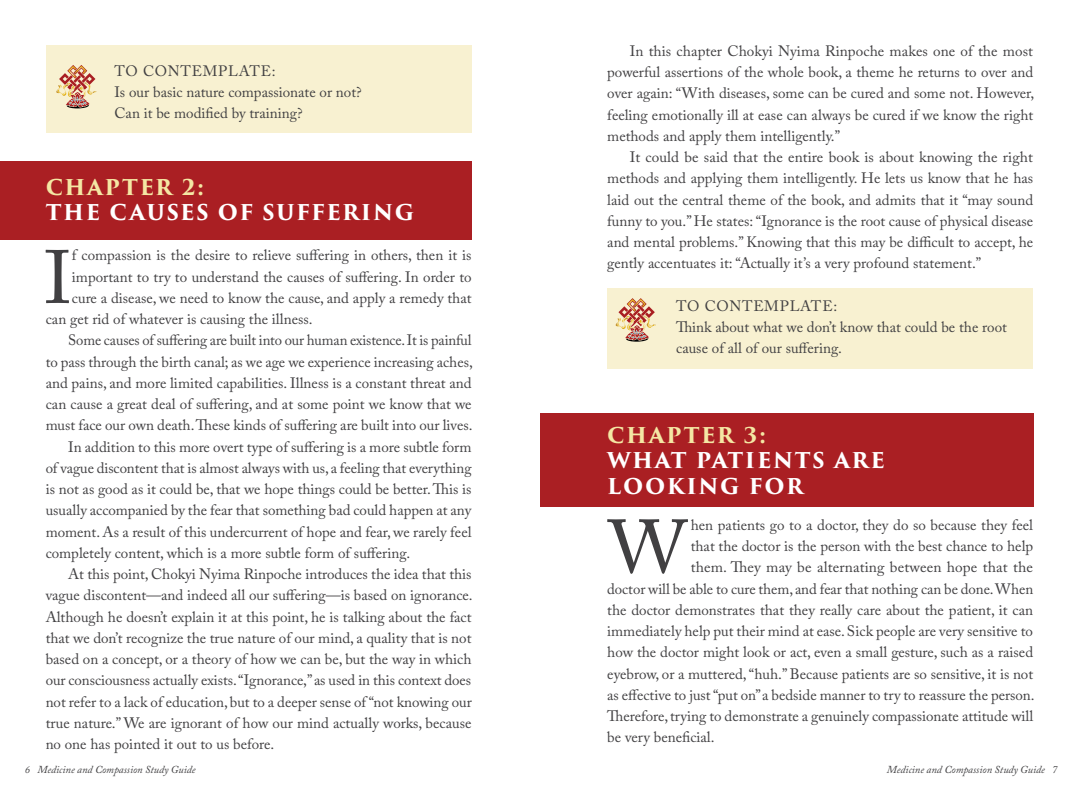
<style>
.page{position:relative;width:1080px;height:810px;background:#fff}
.page>*{position:absolute;margin:0;border:0;box-sizing:border-box;transform-origin:0 0}
.t1{font:74.75px "Adobe Caslon Pro";color:#414042}
.t2{font:700 21.25px/25.5px "Trajan Pro 3";letter-spacing:.075em;color:#fff}
.t3{font:700 21.25px "Trajan Pro 3";letter-spacing:.075em;color:#f4e7a4}
.t4{font:15px/21.2px "Adobe Caslon Pro";color:#414042;text-align:justify}
.t5{font:italic 10.62px "Adobe Caslon Pro";color:#414042}
</style>
<div class="page">
<div style="left:540px;top:413px;width:493px;height:94px;background:#aa1f23"></div>
<div style="left:607px;top:288px;width:426px;height:80px;background:#f8f1d1"></div>
<div style="left:46px;top:45px;width:426px;height:87px;background:#f8f1d1"></div>
<div style="left:0;top:161px;width:472px;height:79px;background:#aa1f23"></div>
<svg style="left:616px;top:298px;width:40px;height:44px"></svg>
<svg style="left:56px;top:65px;width:41px;height:43px"></svg>
<p class="t4" style="left:114px;top:60px;width:249px;text-align:left">TO CONTEMPLATE:<br>Is our basic nature compassionate or not?<br>Can it be modified by training?</p>
<h2 class="t3" style="left:46px;top:171px;width:160px">CHAPTER 2:</h2>
<h2 class="t2" style="left:46px;top:201px;width:370px">THE CAUSES OF SUFFERING</h2>
<h1 class="t1" style="left:44px;top:233px;width:29px">I</h1>
<p class="t4" style="left:72px;top:245px;width:401px">f compassion is the desire to relieve suffering in others, then it is</p>
<p class="t4" style="left:72px;top:266px;width:401px">important to try to understand the causes of suffering. In order to</p>
<p class="t4" style="left:72px;top:287px;width:401px">cure a disease, we need to know the cause, and apply a remedy that</p>
<p class="t4" style="left:46px;top:308px;width:268px">can get rid of whatever is causing the illness.</p>
<p class="t4" style="left:68px;top:330px;width:405px">Some causes of suffering are built into our human existence. It is painful</p>
<p class="t4" style="left:46px;top:351px;width:429px">to pass through the birth canal; as we age we experience increasing aches,</p>
<p class="t4" style="left:46px;top:372px;width:427px">and pains, and more limited capabilities. Illness is a constant threat and</p>
<p class="t4" style="left:46px;top:393px;width:427px">can cause a great deal of suffering, and at some point we know that we</p>
<p class="t4" style="left:46px;top:415px;width:428px">must face our own death. These kinds of suffering are built into our lives.</p>
<p class="t4" style="left:68px;top:436px;width:405px">In addition to this more overt type of suffering is a more subtle form</p>
<p class="t4" style="left:46px;top:457px;width:427px">of vague discontent that is almost always with us, a feeling that everything</p>
<p class="t4" style="left:46px;top:478px;width:427px">is not as good as it could be, that we hope things could be better. This is</p>
<p class="t4" style="left:46px;top:500px;width:427px">usually accompanied by the fear that something bad could happen at any</p>
<p class="t4" style="left:46px;top:521px;width:427px">moment. As a result of this undercurrent of hope and fear, we rarely feel</p>
<p class="t4" style="left:46px;top:542px;width:366px">completely content, which is a more subtle form of suffering.</p>
<p class="t4" style="left:68px;top:563px;width:405px">At this point, Chokyi Nyima Rinpoche introduces the idea that this</p>
<p class="t4" style="left:46px;top:585px;width:428px">vague discontent—and indeed all our suffering—is based on ignorance.</p>
<p class="t4" style="left:46px;top:606px;width:427px">Although he doesn’t explain it at this point, he is talking about the fact</p>
<p class="t4" style="left:46px;top:627px;width:427px">that we don’t recognize the true nature of our mind, a quality that is not</p>
<p class="t4" style="left:46px;top:648px;width:427px">based on a concept, or a theory of how we can be, but the way in which</p>
<p class="t4" style="left:46px;top:670px;width:427px">our consciousness actually exists. “Ignorance,” as used in this context does</p>
<p class="t4" style="left:46px;top:691px;width:428px">not refer to a lack of education, but to a deeper sense of “not knowing our</p>
<p class="t4" style="left:46px;top:712px;width:427px">true nature.” We are ignorant of how our mind actually works, because</p>
<p class="t4" style="left:46px;top:733px;width:230px">no one has pointed it out to us before.</p>
<p class="t4" style="left:607px;top:40px;width:428px;text-indent:22px">In this chapter Chokyi Nyima Rinpoche makes one of the most powerful assertions of the whole book, a theme he returns to over and over again: “With diseases, some can be cured and some not. However, feeling emotionally ill at ease can always be cured if we know the right methods and apply them intelligently.”</p>
<p class="t4" style="left:607px;top:146px;width:427px;text-indent:22px">It could be said that the entire book is about knowing the right methods and applying them intelligently. He lets us know that he has laid out the central theme of the book, and admits that it “may sound funny to you.” He states: “Ignorance is the root cause of physical disease and mental problems.” Knowing that this may be difficult to accept, he gently accentuates it: “Actually it’s a very profound statement.”</p>
<p class="t4" style="left:676px;top:295px;width:332px;text-align:left">TO CONTEMPLATE:<br>Think about what we don’t know that could be the root cause of all of our suffering.</p>
<h2 class="t3" style="left:607px;top:419px;width:160px">CHAPTER 3:</h2>
<h2 class="t2" style="left:607px;top:448px;width:279px">WHAT PATIENTS ARE<br>LOOKING FOR</h2>
<h1 class="t1" style="left:609px;top:503px;width:80px">W</h1>
<p class="t4" style="left:691px;top:514px;width:344px">hen patients go to a doctor, they do so because they feel</p>
<p class="t4" style="left:691px;top:535px;width:344px">that the doctor is the person with the best chance to help</p>
<p class="t4" style="left:691px;top:557px;width:344px">them. They may be alternating between hope that the</p>
<p class="t4" style="left:607px;top:578px;width:428px">doctor will be able to cure them, and fear that nothing can be done. When</p>
<p class="t4" style="left:607px;top:599px;width:427px">the doctor demonstrates that they really care about the patient, it can</p>
<p class="t4" style="left:607px;top:620px;width:427px">immediately help put their mind at ease. Sick people are very sensitive to</p>
<p class="t4" style="left:607px;top:642px;width:427px">how the doctor might look or act, even a small gesture, such as a raised</p>
<p class="t4" style="left:607px;top:663px;width:427px">eyebrow, or a muttered, “huh.” Because patients are so sensitive, it is not</p>
<p class="t4" style="left:607px;top:684px;width:429px">as effective to just “put on” a bedside manner to try to reassure the person.</p>
<p class="t4" style="left:607px;top:705px;width:428px">Therefore, trying to demonstrate a genuinely compassionate attitude will</p>
<p class="t4" style="left:607px;top:727px;width:109px">be very beneficial.</p>
<p class="t5" style="left:25px;top:763px;width:172px">6 Medicine and Compassion Study Guide</p>
<p class="t5" style="left:887px;top:763px;width:172px">Medicine and Compassion Study Guide 7</p>
</div>
